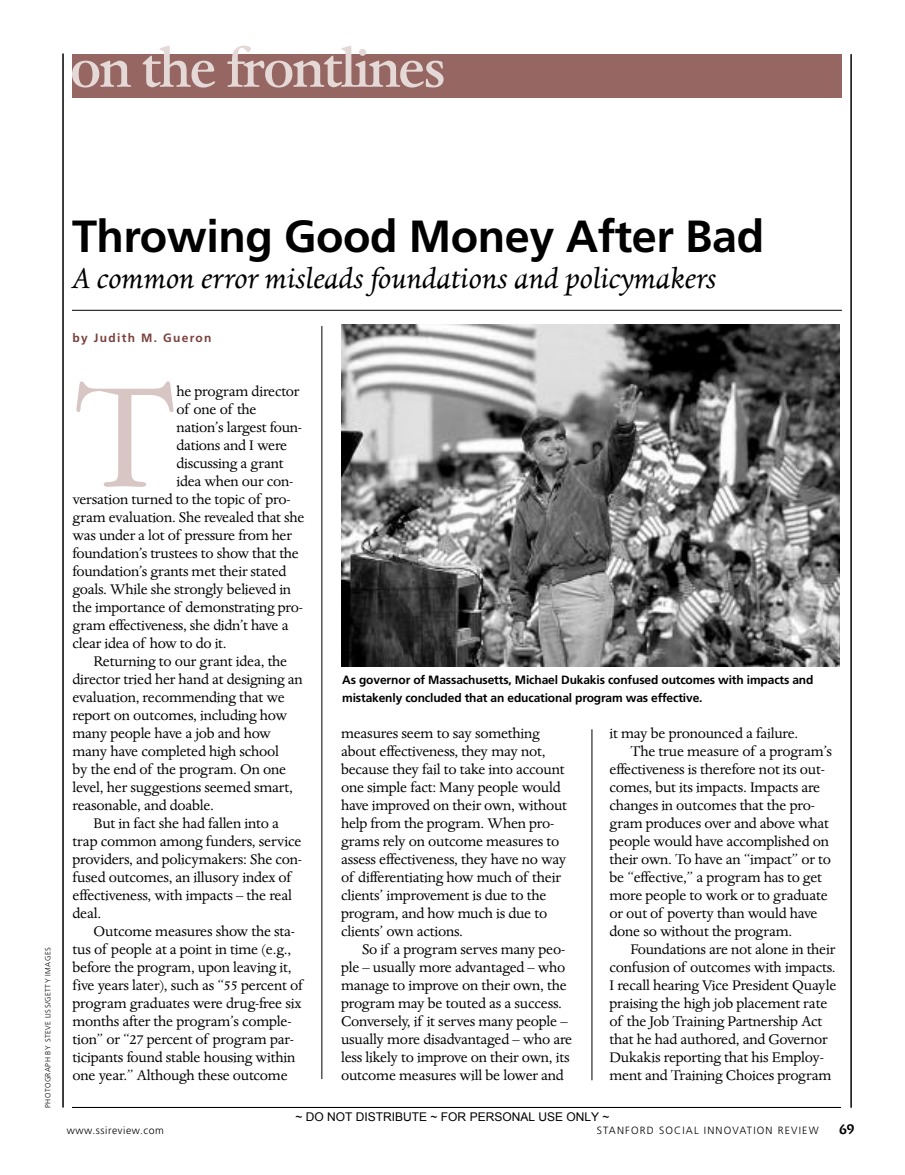
<style>
.page{position:relative;width:905px;height:1175px;background:#fff}
.page>*{position:absolute;margin:0;border:0;box-sizing:border-box;transform-origin:0 0}
.t1{font:164.7px "Dante MT Std";color:#d7c6c4}
.t2{font:500 61.5px "Dante MT Std";letter-spacing:-.03em;color:#e5d9d8}
.t3{font:700 45px "Frutiger LT Std";letter-spacing:-.01em;color:#000}
.t4{font:italic 33px "Dante MT Std";letter-spacing:-.005em;color:#000}
.t5{font:16.2px/18px "Dante MT Std";letter-spacing:-.015em;color:#000}
.t6{font:700 13.5px "Cantoria MT Std";color:#000}
.t7{font:700 12px/18px "Frutiger LT Std";letter-spacing:-.01em;color:#000}
.t8{font:12px "Arial";color:#000}
.t9{font:700 12px "Frutiger LT Std";letter-spacing:.11em;color:#7b403b}
.t10{font:300 10.5px "Frutiger LT Std";letter-spacing:.11em;color:#000}
.t11{font:300 10.5px "Frutiger LT Std";letter-spacing:.055em;color:#000}
.t12{font:300 7.5px "Frutiger LT Std";letter-spacing:.055em;color:#000}
</style>
<div class="page">
<hr style="left:63px;top:54px;width:1px;height:1053px;background:#000">
<hr style="left:72px;top:1107px;width:769px;height:1px;background:#000">
<hr style="left:850px;top:54px;width:1px;height:1053px;background:#000">
<hr style="left:321px;top:326px;width:1px;height:753px;background:#000">
<hr style="left:591px;top:729px;width:1px;height:351px;background:#000">
<div style="left:72px;top:54px;width:769px;height:44px;background:#966662"></div>
<hr style="left:72px;top:310px;width:769px;height:1px;background:#000">
<img style="left:341px;top:325px;width:498px;height:341px">
<h2 class="t2" style="left:70px;top:46px;width:377px">on the frontlines</h2>
<p class="t12" style="left:45px;top:1107px;width:162px;rotate:-90deg">PHOTOGRAPH BY STEVE LISS/GETTY IMAGES</p>
<h3 class="t3" style="left:72px;top:218px;width:693px">Throwing Good Money After Bad</h3>
<h3 class="t4" style="left:72px;top:267px;width:646px">A common error misleads foundations and policymakers</h3>
<p class="t9" style="left:73px;top:333px;width:140px">by Judith M. Gueron</p>
<h1 class="t1" style="left:73px;top:376px;width:106px">T</h1>
<p class="t5" style="left:176px;top:383px;width:125px">he program director</p>
<p class="t5" style="left:176px;top:401px;width:82px">of one of the</p>
<p class="t5" style="left:176px;top:419px;width:127px">nation’s largest foun-</p>
<p class="t5" style="left:176px;top:437px;width:112px">dations and I were</p>
<p class="t5" style="left:176px;top:455px;width:109px">discussing a grant</p>
<p class="t5" style="left:176px;top:473px;width:118px">idea when our con-</p>
<p class="t5" style="left:73px;top:491px;width:220px">versation turned to the topic of pro-</p>
<p class="t5" style="left:73px;top:509px;width:233px">gram evaluation. She revealed that she</p>
<p class="t5" style="left:73px;top:527px;width:221px">was under a lot of pressure from her</p>
<p class="t5" style="left:73px;top:545px;width:228px">foundation’s trustees to show that the</p>
<p class="t5" style="left:73px;top:563px;width:215px">foundation’s grants met their stated</p>
<p class="t5" style="left:73px;top:581px;width:220px">goals. While she strongly believed in</p>
<p class="t5" style="left:73px;top:599px;width:232px">the importance of demonstrating pro-</p>
<p class="t5" style="left:73px;top:617px;width:217px">gram effectiveness, she didn’t have a</p>
<p class="t5" style="left:73px;top:635px;width:156px">clear idea of how to do it.</p>
<p class="t5" style="left:94px;top:653px;width:195px">Returning to our grant idea, the</p>
<p class="t5" style="left:73px;top:671px;width:232px">director tried her hand at designing an</p>
<p class="t5" style="left:73px;top:689px;width:214px">evaluation, recommending that we</p>
<p class="t5" style="left:73px;top:707px;width:216px">report on outcomes, including how</p>
<p class="t5" style="left:73px;top:725px;width:200px">many people have a job and how</p>
<p class="t5" style="left:73px;top:743px;width:208px">many have completed high school</p>
<p class="t5" style="left:73px;top:761px;width:215px">by the end of the program. On one</p>
<p class="t5" style="left:73px;top:779px;width:222px">level, her suggestions seemed smart,</p>
<p class="t5" style="left:73px;top:797px;width:143px">reasonable, and doable.</p>
<p class="t5" style="left:94px;top:815px;width:187px">But in fact she had fallen into a</p>
<p class="t5" style="left:73px;top:833px;width:230px">trap common among funders, service</p>
<p class="t5" style="left:73px;top:851px;width:231px">providers, and policymakers: She con-</p>
<p class="t5" style="left:73px;top:869px;width:220px">fused outcomes, an illusory index of</p>
<p class="t5" style="left:73px;top:887px;width:221px">effectiveness, with impacts – the real</p>
<p class="t5" style="left:73px;top:905px;width:30px">deal.</p>
<p class="t5" style="left:94px;top:923px;width:203px">Outcome measures show the sta-</p>
<p class="t5" style="left:73px;top:941px;width:220px">tus of people at a point in time (e.g.,</p>
<p class="t5" style="left:73px;top:959px;width:220px">before the program, upon leaving it,</p>
<p class="t5" style="left:73px;top:977px;width:231px">five years later), such as “55 percent of</p>
<p class="t5" style="left:73px;top:995px;width:230px">program graduates were drug-free six</p>
<p class="t5" style="left:73px;top:1013px;width:220px">months after the program’s comple-</p>
<p class="t5" style="left:73px;top:1031px;width:223px">tion” or “27 percent of program par-</p>
<p class="t5" style="left:73px;top:1049px;width:224px">ticipants found stable housing within</p>
<p class="t5" style="left:73px;top:1067px;width:217px">one year.” Although these outcome</p>
<p class="t7" style="left:342px;top:672px;width:473px">As governor of Massachusetts, Michael Dukakis confused outcomes with impacts and mistakenly concluded that an educational program was effective.</p>
<p class="t5" style="left:341px;top:725px;width:227px">measures seem to say something about effectiveness, they may not, because they fail to take into account one simple fact: Many people would have improved on their own, without help from the program. When pro&shy;grams rely on outcome measures to assess effectiveness, they have no way of differentiating how much of their clients’ improvement is due to the program, and how much is due to clients’ own actions.</p>
<p class="t5" style="left:341px;top:941px;width:233px;text-indent:21px">So if a program serves many peo&shy;ple – usually more advantaged – who manage to improve on their own, the program may be touted as a success.<br>Conversely, if it serves many people – usually more disadvantaged – who are less likely to improve on their own, its outcome measures will be lower and</p>
<p class="t5" style="left:609px;top:725px;width:190px">it may be pronounced a failure.</p>
<p class="t5" style="left:630px;top:743px;width:203px">The true measure of a program’s</p>
<p class="t5" style="left:609px;top:761px;width:217px">effectiveness is therefore not its out-</p>
<p class="t5" style="left:609px;top:779px;width:212px">comes, but its impacts. Impacts are</p>
<p class="t5" style="left:609px;top:797px;width:207px">changes in outcomes that the pro-</p>
<p class="t5" style="left:609px;top:815px;width:221px">gram produces over and above what</p>
<p class="t5" style="left:609px;top:833px;width:221px">people would have accomplished on</p>
<p class="t5" style="left:609px;top:851px;width:223px">their own. To have an “impact” or to</p>
<p class="t5" style="left:609px;top:869px;width:214px">be “effective,” a program has to get</p>
<p class="t5" style="left:609px;top:887px;width:220px">more people to work or to graduate</p>
<p class="t5" style="left:609px;top:905px;width:209px">or out of poverty than would have</p>
<p class="t5" style="left:609px;top:923px;width:184px">done so without the program.</p>
<p class="t5" style="left:630px;top:941px;width:206px">Foundations are not alone in their</p>
<p class="t5" style="left:609px;top:959px;width:228px">confusion of outcomes with impacts.</p>
<p class="t5" style="left:609px;top:977px;width:228px">I recall hearing Vice President Quayle</p>
<p class="t5" style="left:609px;top:995px;width:219px">praising the high job placement rate</p>
<p class="t5" style="left:609px;top:1013px;width:214px">of the Job Training Partnership Act</p>
<p class="t5" style="left:609px;top:1031px;width:220px">that he had authored, and Governor</p>
<p class="t5" style="left:609px;top:1049px;width:216px">Dukakis reporting that his Employ-</p>
<p class="t5" style="left:609px;top:1067px;width:223px">ment and Training Choices program</p>
<p class="t8" style="left:295px;top:1108px;width:315px">~ DO NOT DISTRIBUTE ~ FOR PERSONAL USE ONLY ~</p>
<p class="t11" style="left:67px;top:1126px;width:99px">www.ssireview.com</p>
<p class="t10" style="left:596px;top:1126px;width:223px">STANFORD SOCIAL INNOVATION REVIEW</p>
<p class="t6" style="left:839px;top:1124px;width:17px">69</p>
</div>
